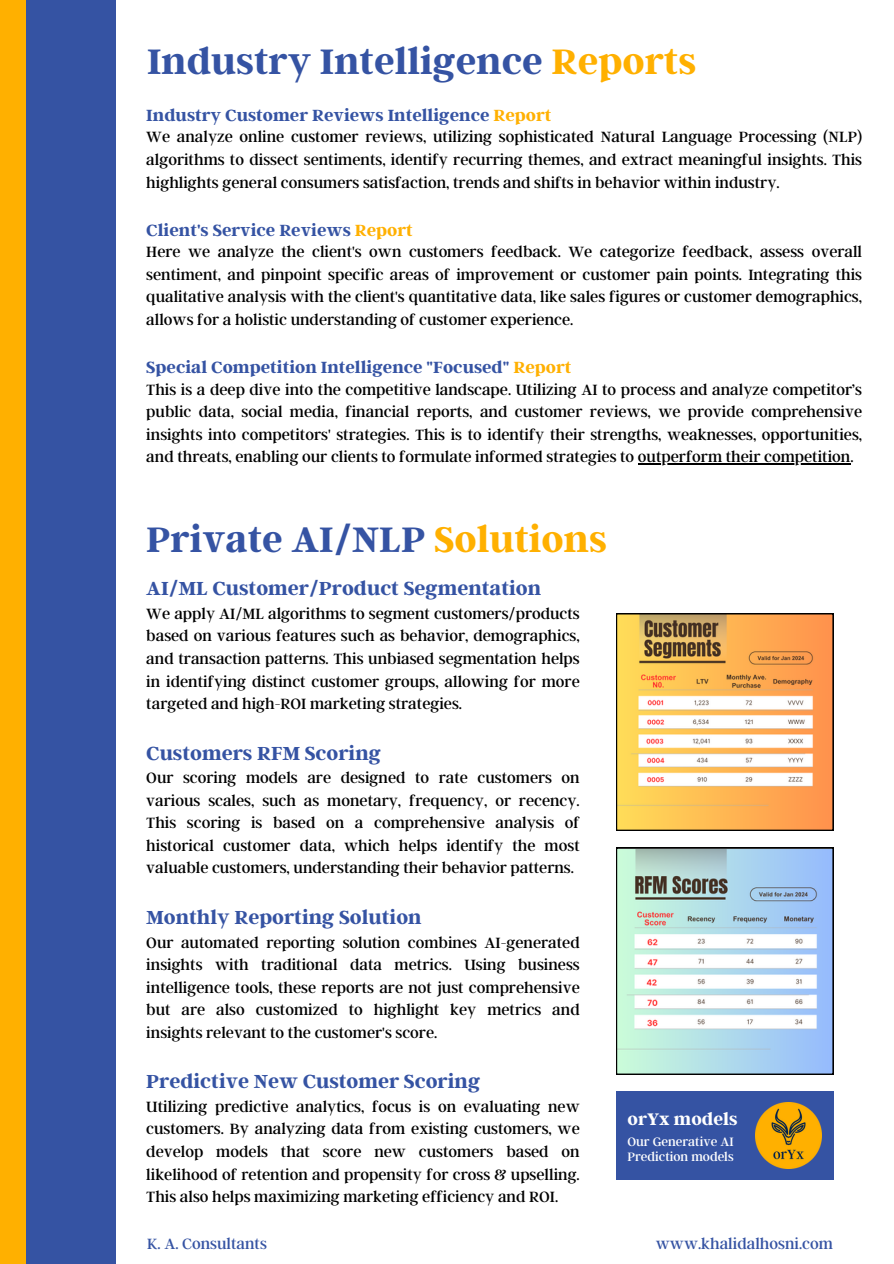
<style>
.page{position:relative;width:894px;height:1264px;background:#fff}
.page>*{position:absolute;margin:0;border:0;box-sizing:border-box;transform-origin:0 0}
.t1{font:700 39.45px "Argent CF";color:#3553a3}
.t2{font:700 21px "Argent CF";color:#3553a3}
.t3{font:700 18.6px "Argent CF";color:#fff}
.t4{font:700 18px "Argent CF";color:#3553a3}
.t5{font:16.5px/22.5px "Argent CF";color:#000;text-align:justify}
.t6{font:16.5px "Argent CF";color:#3553a3}
.t7{font:13.5px/14.4px "Argent CF";color:#fff}
.s1{color:#ffb000}
</style>
<div class="page">
<div style="left:0;top:0;width:115px;height:1263px;background:#3553a3"></div>
<div style="left:0;top:0;width:26px;height:1263px;background:#ffb000"></div>
<div style="left:616px;top:1091px;width:217px;height:89px;background:#3553a3"></div>
<img style="left:755px;top:1102px;width:66px;height:66px">
<svg style="left:616px;top:847px;width:217px;height:227px"></svg>
<svg style="left:616px;top:613px;width:217px;height:217px"></svg>
<hr style="left:637px;top:463px;width:213px;height:1px;background:#000">
<h1 class="t1" style="left:147px;top:36px;width:550px">Industry Intelligence <span class="s1">Reports</span></h1>
<h3 class="t4" style="left:146px;top:104px;width:406px">Industry Customer Reviews Intelligence <span class="s1">Report</span></h3>
<h3 class="t5" style="left:146px;top:125px;width:717px">We analyze online customer reviews, utilizing sophisticated Natural Language Processing (NLP) algorithms to dissect sentiments, identify recurring themes, and extract meaningful insights. This highlights general consumers satisfaction, trends and shifts in behavior within industry.</h3>
<h3 class="t4" style="left:146px;top:218px;width:268px">Client's Service Reviews <span class="s1">Report</span></h3>
<h3 class="t5" style="left:146px;top:240px;width:717px">Here we analyze the client's own customers feedback. We categorize feedback, assess overall sentiment, and pinpoint specific areas of improvement or customer pain points. Integrating this qualitative analysis with the client's quantitative data, like sales figures or customer demographics, allows for a holistic understanding of customer experience.</h3>
<p class="t4" style="left:146px;top:356px;width:426px">Special Competition Intelligence "Focused" <span class="s1">Report</span></p>
<p class="t5" style="left:146px;top:377px;width:717px">This is a deep dive into the competitive landscape. Utilizing AI to process and analyze competitor’s public data, social media, financial reports, and customer reviews, we provide comprehensive insights into competitors' strategies. This is to identify their strengths, weaknesses, opportunities, and threats, enabling our clients to formulate informed strategies to outperform their competition.</p>
<h3 class="t1" style="left:146px;top:514px;width:462px">Private AI/NLP <span class="s1">Solutions</span></h3>
<h2 class="t2" style="left:146px;top:575px;width:396px">AI/ML Customer/Product Segmentation</h2>
<h2 class="t5" style="left:146px;top:601px;width:435px">We apply AI/ML algorithms to segment customers/products based on various features such as behavior, demographics, and transaction patterns. This unbiased segmentation helps in identifying distinct customer groups, allowing for more targeted and high-ROI marketing strategies.</h2>
<p class="t2" style="left:146px;top:739px;width:236px">Customers RFM Scoring</p>
<p class="t5" style="left:146px;top:766px;width:435px">Our scoring models are designed to rate customers on various scales, such as monetary, frequency, or recency.<br>This scoring is based on a comprehensive analysis of historical customer data, which helps identify the most valuable customers, understanding their behavior patterns.</p>
<p class="t2" style="left:146px;top:903px;width:277px">Monthly Reporting Solution</p>
<p class="t5" style="left:146px;top:930px;width:435px">Our automated reporting solution combines AI-generated insights with traditional data metrics. Using business intelligence tools, these reports are not just comprehensive but are also customized to highlight key metrics and insights relevant to the customer's score.</p>
<h3 class="t2" style="left:146px;top:1067px;width:335px">Predictive New Customer Scoring</h3>
<h3 class="t5" style="left:146px;top:1094px;width:435px">Utilizing predictive analytics, focus is on evaluating new customers. By analyzing data from existing customers, we develop models that score new customers based on likelihood of retention and propensity for cross &amp; upselling.<br>This also helps maximizing marketing efficiency and ROI.</h3>
<h3 class="t3" style="left:627px;top:1106px;width:112px">orYx models</h3>
<h1 class="t7" style="left:627px;top:1133px;width:108px">Our Generative AI<br>Prediction models</h1>
<h3 class="t6" style="left:147px;top:1232px;width:121px">K. A. Consultants</h3>
<h3 class="t6" style="left:655px;top:1232px;width:178px">www.khalidalhosni.com</h3>
</div>
